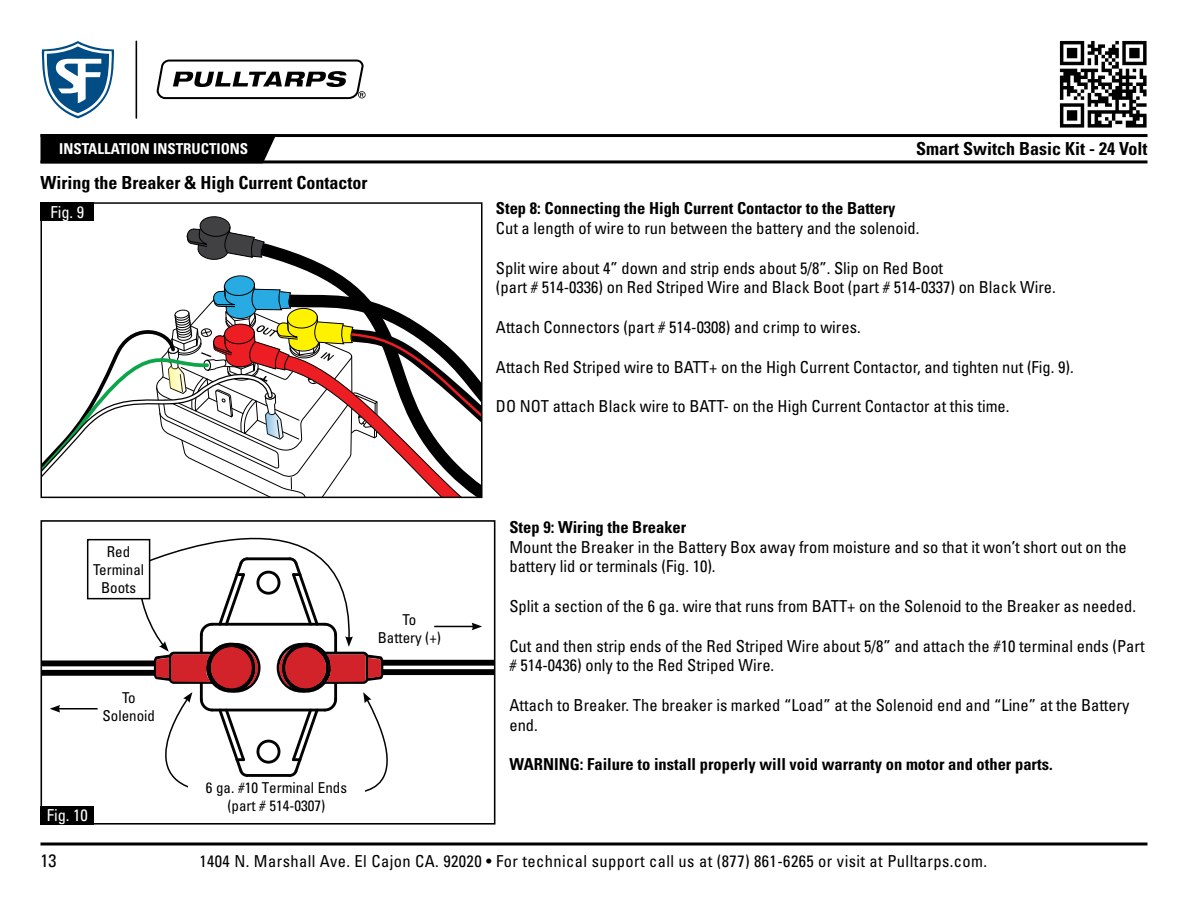
<style>
.page{position:relative;width:1188px;height:918px;background:#fff}
.page>*{position:absolute;margin:0;border:0;box-sizing:border-box;transform-origin:0 0}
.t1{font:700 condensed 18px "Univers LT Std";color:#000}
.t2{font:condensed 18px "Univers LT Std";color:#000}
.t3{font:condensed 16.5px/19.8px "Univers LT Std";color:#000}
.t4{font:700 condensed 16.5px "Univers LT Std";color:#000}
.t5{font:condensed 16.5px "Univers LT Std";letter-spacing:.025em;color:#000}
.t6{font:condensed 16.5px "Univers LT Std";color:#fff}
.t7{font:condensed 15px/18px "Univers LT Std";color:#000;text-align:center}
.t8{font:700 condensed 15px "Univers LT Std";color:#fff}
</style>
<div class="page">
<img style="left:1059px;top:40px;width:88px;height:88px">
<hr style="left:40px;top:134px;width:1108px;height:3px;background:#000">
<hr style="left:40px;top:160px;width:1108px;height:3px;background:#000">
<div style="left:40px;top:134px;width:236px;height:29px;background:#000"></div>
<hr style="left:40px;top:843px;width:1107px;height:3px;background:#000">
<svg style="left:41px;top:41px;width:74px;height:77px"></svg>
<hr style="left:136px;top:41px;width:1px;height:78px;background:#000">
<svg style="left:157px;top:60px;width:209px;height:39px"></svg>
<svg style="left:265px;top:243px;width:76px;height:32px"></svg>
<svg style="left:186px;top:216px;width:79px;height:44px"></svg>
<svg style="left:41px;top:275px;width:454px;height:527px"></svg>
<div style="left:40px;top:202px;width:54px;height:19px;background:#000"></div>
<div style="left:40px;top:806px;width:54px;height:19px;background:#000"></div>
<div style="left:188px;top:781px;width:177px;height:39px;background:#fff"></div>
<div style="left:88px;top:540px;width:62px;height:59px;background:#fff"></div>
<div style="left:87px;top:539px;width:63px;height:60px;border:2px solid #000"></div>
<p class="t8" style="left:59px;top:140px;width:191px">INSTALLATION INSTRUCTIONS</p>
<p class="t1" style="left:916px;top:138px;width:233px">Smart Switch Basic Kit - 24 Volt</p>
<p class="t1" style="left:40px;top:171px;width:328px">Wiring the Breaker &amp; High Current Contactor</p>
<p class="t6" style="left:50px;top:201px;width:35px">Fig. 9</p>
<p class="t7" style="left:93px;top:542px;width:53px">Red<br>Terminal<br>Boots</p>
<p class="t7" style="left:103px;top:688px;width:54px">To<br>Solenoid</p>
<p class="t6" style="left:47px;top:805px;width:43px">Fig. 10</p>
<p class="t7" style="left:378px;top:610px;width:65px">To<br>Battery (+)</p>
<p class="t7" style="left:206px;top:779px;width:143px">6 ga. #10 Terminal Ends (part # 514-0307)</p>
<p class="t4" style="left:496px;top:198px;width:401px">Step 8: Connecting the High Current Contactor to the Battery</p>
<p class="t3" style="left:496px;top:218px;width:425px">Cut a length of wire to run between the battery and the solenoid.</p>
<p class="t3" style="left:496px;top:258px;width:561px">Split wire about 4” down and strip ends about 5/8”. Slip on Red Boot<br>(part # 514-0336) on Red Striped Wire and Black Boot (part # 514-0337) on Black Wire.</p>
<p class="t3" style="left:496px;top:317px;width:366px">Attach Connectors (part # 514-0308) and crimp to wires.</p>
<p class="t3" style="left:496px;top:357px;width:579px">Attach Red Striped wire to BATT+ on the High Current Contactor, and tighten nut (Fig. 9).</p>
<p class="t3" style="left:496px;top:396px;width:515px">DO NOT attach Black wire to BATT- on the High Current Contactor at this time.</p>
<p class="t4" style="left:509px;top:517px;width:178px">Step 9: Wiring the Breaker</p>
<p class="t3" style="left:509px;top:537px;width:619px">Mount the Breaker in the Battery Box away from moisture and so that it won’t short out on the battery lid or terminals (Fig. 10).</p>
<p class="t3" style="left:509px;top:596px;width:628px">Split a section of the 6 ga. wire that runs from BATT+ on the Solenoid to the Breaker as needed.</p>
<p class="t3" style="left:509px;top:636px;width:637px">Cut and then strip ends of the Red Striped Wire about 5/8” and attach the #10 terminal ends (Part # 514-0436) only to the Red Striped Wire.</p>
<p class="t3" style="left:509px;top:695px;width:622px">Attach to Breaker. The breaker is marked “Load” at the Solenoid end and “Line” at the Battery end.</p>
<p class="t4" style="left:509px;top:754px;width:545px">WARNING: Failure to install properly will void warranty on motor and other parts.</p>
<p class="t2" style="left:40px;top:850px;width:17px">13</p>
<p class="t5" style="left:199px;top:851px;width:789px">1404 N. Marshall Ave. El Cajon CA. 92020 • For technical support call us at (877) 861-6265 or visit at Pulltarps.com.</p>
</div>
